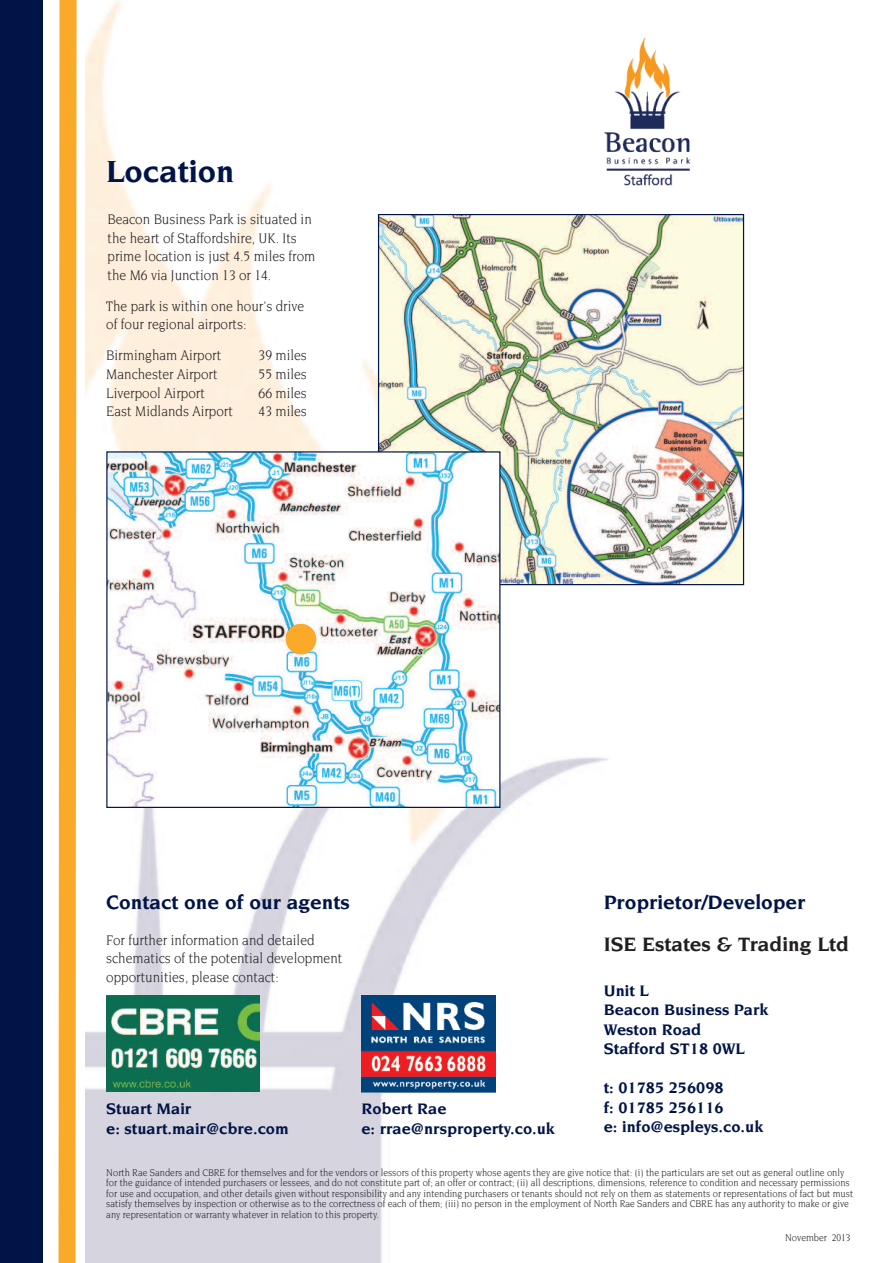
<style>
.page{position:relative;width:893px;height:1263px;background:#fff}
.page>*{position:absolute;margin:0;border:0;box-sizing:border-box;transform-origin:0 0}
.t1{font:700 33px "Novarese";color:#001447}
.t2{font:700 21px "Novarese";color:#001447}
.t3{font:700 21px "Novarese";color:#231f20}
.t4{font:700 16.5px/19.5px "Novarese";color:#001447}
.t5{font:15px/18.8px "Novarese";color:#231f20;scale:.9 1}
.t6{font:10.5px/10.5px "Novarese";color:#231f20;scale:.9 1}
</style>
<div class="page">
<img style="left:85px;top:1px;width:532px;height:1262px">
<div style="left:0;top:0;width:43px;height:1263px;background:#001447"></div>
<svg style="left:59px;top:0;width:18px;height:1263px;background:#faae35"></svg>
<img style="left:604px;top:37px;width:87px;height:149px">
<img style="left:106px;top:995px;width:153px;height:96px">
<img style="left:361px;top:995px;width:134px;height:98px">
<img style="left:380px;top:216px;width:362px;height:367px">
<img style="left:108px;top:453px;width:390px;height:353px">
<div style="left:286px;top:624px;width:30px;height:30px;background:#faa928;border-radius:50%"></div>
<h1 class="t1" style="left:106px;top:158px;width:130px">Location</h1>
<h3 class="t5" style="left:108px;top:210px;width:233px">Beacon Business Park is situated in the heart of Staffordshire, UK. Its prime location is just 4.5 miles from the M6 via Junction 13 or 14.</h3>
<h3 class="t5" style="left:106px;top:297px;width:221px">The park is within one hour's drive of four regional airports:</h3>
<h3 class="t5" style="left:259px;top:347px;width:55px;text-align:justify">39 miles 55 miles 66 miles 43 miles</h3>
<h3 class="t5" style="left:106px;top:347px;width:142px">Birmingham Airport<br>Manchester Airport<br>Liverpool Airport<br>East Midlands Airport</h3>
<h2 class="t2" style="left:106px;top:893px;width:245px">Contact one of our agents</h2>
<h2 class="t2" style="left:604px;top:893px;width:203px">Proprietor/Developer</h2>
<h2 class="t3" style="left:604px;top:935px;width:247px">ISE Estates &amp; Trading Ltd</h2>
<h3 class="t5" style="left:106px;top:931px;width:264px">For further information and detailed schematics of the potential development opportunities, please contact:</h3>
<h3 class="t4" style="left:604px;top:982px;width:166px">Unit L<br>Beacon Business Park<br>Weston Road<br>Stafford ST18 0WL</h3>
<h3 class="t4" style="left:604px;top:1079px;width:161px">t: 01785 256098<br>f: 01785 256116<br>e: info@espleys.co.uk</h3>
<h3 class="t4" style="left:106px;top:1100px;width:184px">Stuart Mair<br>e: stuart.mair@cbre.com</h3>
<h3 class="t4" style="left:361px;top:1100px;width:195px">Robert Rae<br>e: rrae@nrsproperty.co.uk</h3>
<p class="t6" style="left:106px;top:1167px;width:831px">North Rae Sanders and CBRE for themselves and for the vendors or lessors of this property whose agents they are give notice that: (i) the particulars are set out as general outline only for the guidance of intended purchasers or lessees, and do not constitute part of; an offer or contract; (ii) all descriptions, dimensions, reference to condition and necessary permissions for use and occupation, and other details given without responsibility and any intending purchasers or tenants should not rely on them as statements or representations of fact but must satisfy themselves by inspection or otherwise as to the correctness of each of them; (iii) no person in the employment of North Rae Sanders and CBRE has any authority to make or give any representation or warranty whatever in relation to this property.</p>
<p class="t6" style="left:785px;top:1233px;width:74px">November 2013</p>
</div>
